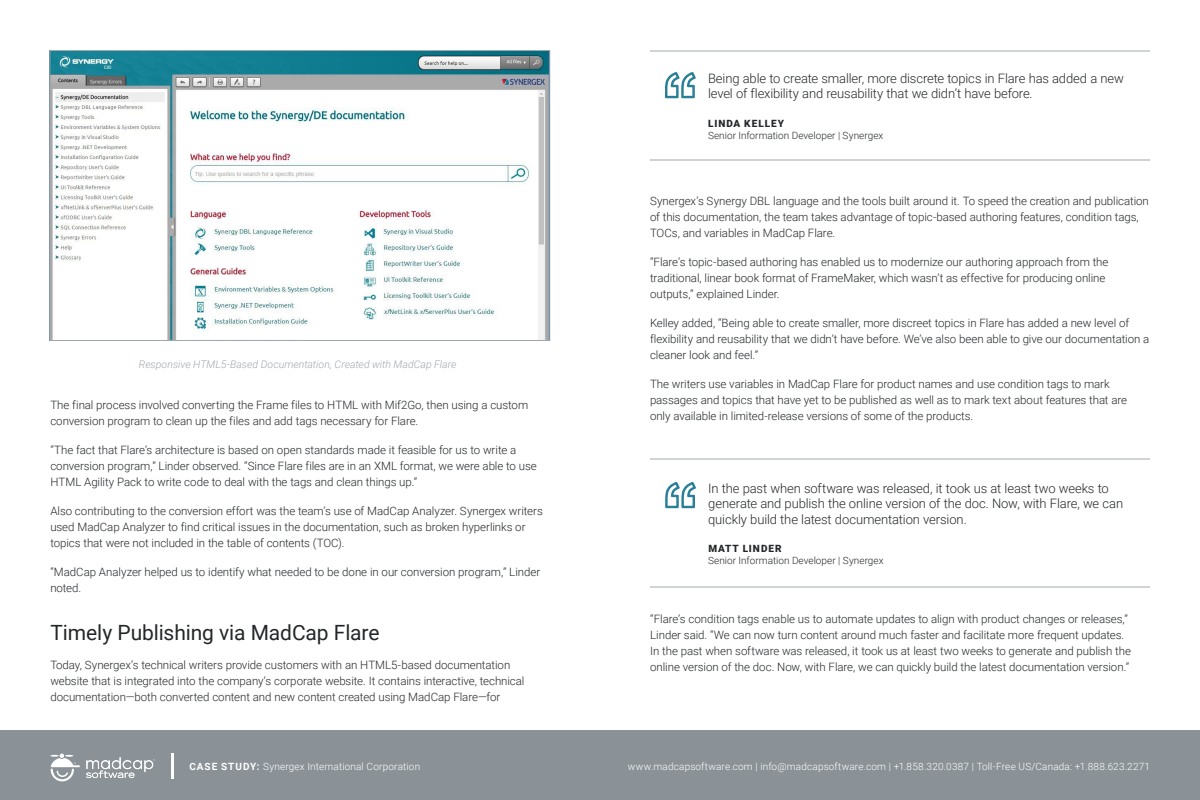
<style>
.page{position:relative;width:1200px;height:800px;background:#fff}
.page>*{position:absolute;margin:0;border:0;box-sizing:border-box;transform-origin:0 0}
.t1{font:21px "Roboto";letter-spacing:-.005em;color:#242729}
.t2{font:300 13px/15.6px "Roboto";letter-spacing:-.01em;color:#242729}
.t3{font:300 11.5px/16px "Roboto";letter-spacing:-.005em;color:#242729}
.t4{font:italic 300 10.5px "Roboto";color:#a1a8ac}
.t5{font:300 10px "Roboto";letter-spacing:.015em;color:#fff}
.t6{font:300 10px "Roboto";letter-spacing:.005em;color:#242729}
.t7{font:900 10px "Roboto";letter-spacing:.1em;color:#242729}
.s1{font-weight:700}
</style>
<div class="page">
<div style="left:0;top:730px;width:1200px;height:70px;background:#8a9297"></div>
<hr style="left:171px;top:753px;width:3px;height:26px;background:#fff">
<svg style="left:50px;top:754px;width:30px;height:27px"></svg>
<svg style="left:86px;top:757px;width:69px;height:21px"></svg>
<img style="left:51px;top:52px;width:497px;height:287px">
<div style="left:49px;top:50px;width:501px;height:291px;border:1px solid #a1a8ac"></div>
<svg style="left:665px;top:72px;width:31px;height:26px"></svg>
<hr style="left:650px;top:50px;width:500px;height:1px;background:#d0d3d5">
<hr style="left:650px;top:160px;width:500px;height:1px;background:#d0d3d5">
<svg style="left:665px;top:482px;width:31px;height:26px"></svg>
<hr style="left:650px;top:586px;width:500px;height:1px;background:#d0d3d5">
<hr style="left:650px;top:458px;width:500px;height:1px;background:#d0d3d5">
<p class="t4" style="left:139px;top:357px;width:319px">Responsive HTML5-Based Documentation, Created with MadCap Flare</p>
<p class="t3" style="left:50px;top:396px;width:479px">The final process involved converting the Frame files to HTML with Mif2Go, then using a custom conversion program to clean up the files and add tags necessary for Flare.</p>
<p class="t3" style="left:50px;top:441px;width:488px">“The fact that Flare’s architecture is based on open standards made it feasible for us to write a conversion program,” Linder observed. “Since Flare files are in an XML format, we were able to use<br>HTML Agility Pack to write code to deal with the tags and clean things up.”</p>
<p class="t3" style="left:50px;top:502px;width:494px">Also contributing to the conversion effort was the team’s use of MadCap Analyzer. Synergex writers used MadCap Analyzer to find critical issues in the documentation, such as broken hyperlinks or topics that were not included in the table of contents (TOC).</p>
<p class="t3" style="left:50px;top:563px;width:491px">“MadCap Analyzer helped us to identify what needed to be done in our conversion program,” Linder noted.</p>
<h1 class="t1" style="left:50px;top:618px;width:331px">Timely Publishing via MadCap Flare</h1>
<p class="t3" style="left:50px;top:656px;width:476px">Today, Synergex’s technical writers provide customers with an HTML5-based documentation website that is integrated into the company’s corporate website. It contains interactive, technical documentation—both converted content and new content created using MadCap Flare—for</p>
<p class="t5" style="left:190px;top:759px;width:232px"><span class="s1">CASE STUDY:</span> Synergex International Corporation</p>
<p class="t2" style="left:708px;top:70px;width:417px">Being able to create smaller, more discrete topics in Flare has added a new level of flexibility and reusability that we didn’t have before.</p>
<p class="t7" style="left:708px;top:116px;width:78px">LINDA KELLEY</p>
<p class="t6" style="left:708px;top:128px;width:177px">Senior Information Developer | Synergex</p>
<p class="t3" style="left:650px;top:193px;width:500px">Synergex’s Synergy DBL language and the tools built around it. To speed the creation and publication of this documentation, the team takes advantage of topic-based authoring features, condition tags,<br>TOCs, and variables in MadCap Flare.</p>
<p class="t3" style="left:650px;top:254px;width:460px">“Flare’s topic-based authoring has enabled us to modernize our authoring approach from the traditional, linear book format of FrameMaker, which wasn’t as effective for producing online outputs,” explained Linder.</p>
<p class="t3" style="left:650px;top:315px;width:501px">Kelley added, “Being able to create smaller, more discreet topics in Flare has added a new level of flexibility and reusability that we didn’t have before. We’ve also been able to give our documentation a cleaner look and feel.”</p>
<p class="t3" style="left:650px;top:376px;width:479px">The writers use variables in MadCap Flare for product names and use condition tags to mark passages and topics that have yet to be published as well as to mark text about features that are only available in limited-release versions of some of the products.</p>
<p class="t2" style="left:708px;top:480px;width:416px">In the past when software was released, it took us at least two weeks to generate and publish the online version of the doc. Now, with Flare, we can quickly build the latest documentation version.</p>
<p class="t7" style="left:708px;top:542px;width:75px">MATT LINDER</p>
<p class="t6" style="left:708px;top:554px;width:177px">Senior Information Developer | Synergex</p>
<p class="t3" style="left:650px;top:610px;width:482px">“Flare’s condition tags enable us to automate updates to align with product changes or releases,” Linder said. “We can now turn content around much faster and facilitate more frequent updates.<br>In the past when software was released, it took us at least two weeks to generate and publish the online version of the doc. Now, with Flare, we can quickly build the latest documentation version.”</p>
<p class="t5" style="left:628px;top:759px;width:524px">www.madcapsoftware.com | info@madcapsoftware.com | +1.858.320.0387 | Toll-Free US/Canada: +1.888.623.2271</p>
</div>
